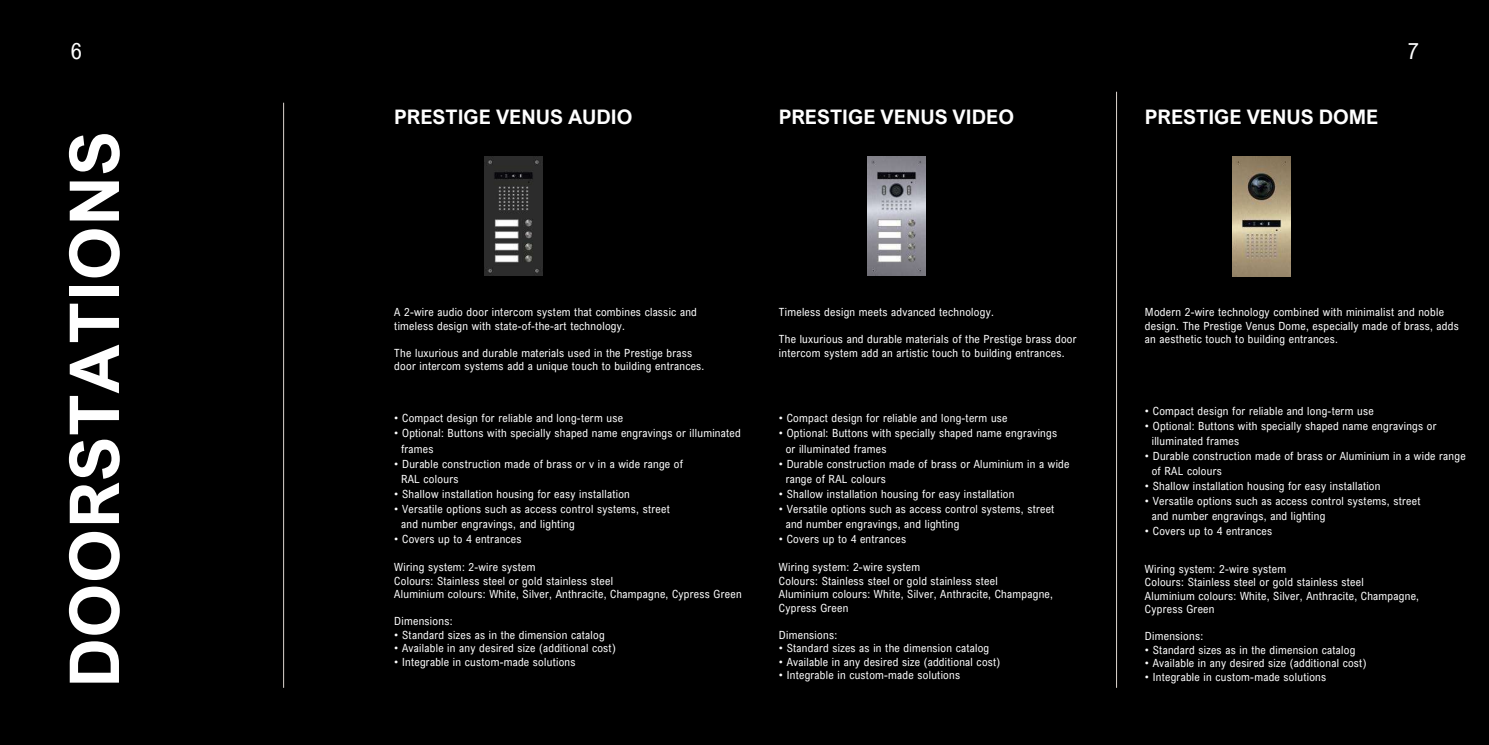
<style>
.page{position:relative;width:1489px;height:745px;background:#fff}
.page>*{position:absolute;margin:0;border:0;box-sizing:border-box;transform-origin:0 0}
.t1{font:700 68.75px "Arial Nova";letter-spacing:.01em;color:#fff}
.t2{font:22.5px "Arial Nova Cond";color:#fff}
.t3{font:700 20px "Arial Nova";color:#fff}
.t4{font:11.25px/13.5px "Arial Nova Cond";letter-spacing:.025em;color:#fff}
</style>
<div class="page">
<div style="left:0;top:0;width:1488px;height:744px;background:#000"></div>
<hr style="left:283px;top:103px;width:1px;height:584px;background:#ded6d0">
<img style="left:484px;top:156px;width:58px;height:119px">
<img style="left:867px;top:156px;width:58px;height:119px">
<img style="left:1232px;top:156px;width:58px;height:120px">
<hr style="left:1116px;top:92px;width:1px;height:595px;background:#ded6d0">
<h2 class="t2" style="left:71px;top:37px;width:13px">6</h2>
<h2 class="t2" style="left:1407px;top:37px;width:13px">7</h2>
<h1 class="t1" style="left:54px;top:687px;width:557px;rotate:-90deg">DOORSTATIONS</h1>
<h3 class="t3" style="left:394px;top:105px;width:240px">PRESTIGE VENUS AUDIO</h3>
<h3 class="t3" style="left:778px;top:105px;width:237px">PRESTIGE VENUS VIDEO</h3>
<h3 class="t3" style="left:1144px;top:105px;width:235px">PRESTIGE VENUS DOME</h3>
<p class="t4" style="left:394px;top:305px;width:304px">A 2-wire audio door intercom system that combines classic and timeless design with state-of-the-art technology.</p>
<p class="t4" style="left:394px;top:345px;width:311px">The luxurious and durable materials used in the Prestige brass door intercom systems add a unique touch to building entrances.</p>
<p class="t4" style="left:394px;top:411px;width:230px">• Compact design for reliable and long-term use</p>
<p class="t4" style="left:401px;top:425px;width:341px;line-height:15px;text-indent:-7px">• Optional: Buttons with specially shaped name engravings or illuminated frames</p>
<p class="t4" style="left:401px;top:455px;width:283px;line-height:15px;text-indent:-7px">• Durable construction made of brass or v in a wide range of<br>RAL colours</p>
<p class="t4" style="left:394px;top:486px;width:237px">• Shallow installation housing for easy installation</p>
<p class="t4" style="left:401px;top:500px;width:270px;line-height:15px;text-indent:-7px">• Versatile options such as access control systems, street and number engravings, and lighting</p>
<p class="t4" style="left:394px;top:531px;width:129px">• Covers up to 4 entrances</p>
<p class="t4" style="left:394px;top:560px;width:349px">Wiring system: 2-wire system<br>Colours: Stainless steel or gold stainless steel<br>Aluminium colours: White, Silver, Anthracite, Champagne, Cypress Green</p>
<p class="t4" style="left:394px;top:614px;width:60px">Dimensions:</p>
<p class="t4" style="left:394px;top:627px;width:212px">• Standard sizes as in the dimension catalog</p>
<p class="t4" style="left:394px;top:641px;width:223px">• Available in any desired size (additional cost)</p>
<p class="t4" style="left:394px;top:654px;width:183px">• Integrable in custom-made solutions</p>
<p class="t4" style="left:778px;top:305px;width:216px">Timeless design meets advanced technology.</p>
<p class="t4" style="left:778px;top:332px;width:299px">The luxurious and durable materials of the Prestige brass door intercom system add an artistic touch to building entrances.</p>
<p class="t4" style="left:778px;top:411px;width:230px">• Compact design for reliable and long-term use</p>
<p class="t4" style="left:785px;top:425px;width:273px;line-height:15px;text-indent:-7px">• Optional: Buttons with specially shaped name engravings or illuminated frames</p>
<p class="t4" style="left:785px;top:455px;width:285px;line-height:15px;text-indent:-7px">• Durable construction made of brass or Aluminium in a wide range of RAL colours</p>
<p class="t4" style="left:778px;top:486px;width:237px">• Shallow installation housing for easy installation</p>
<p class="t4" style="left:785px;top:500px;width:270px;line-height:15px;text-indent:-7px">• Versatile options such as access control systems, street and number engravings, and lighting</p>
<p class="t4" style="left:778px;top:531px;width:129px">• Covers up to 4 entrances</p>
<p class="t4" style="left:778px;top:560px;width:275px">Wiring system: 2-wire system<br>Colours: Stainless steel or gold stainless steel<br>Aluminium colours: White, Silver, Anthracite, Champagne, Cypress Green</p>
<p class="t4" style="left:778px;top:627px;width:60px">Dimensions:</p>
<p class="t4" style="left:778px;top:641px;width:212px">• Standard sizes as in the dimension catalog</p>
<p class="t4" style="left:778px;top:654px;width:223px">• Available in any desired size (additional cost)</p>
<p class="t4" style="left:778px;top:668px;width:183px">• Integrable in custom-made solutions</p>
<p class="t4" style="left:1144px;top:305px;width:315px">Modern 2-wire technology combined with minimalist and noble design. The Prestige Venus Dome, especially made of brass, adds an aesthetic touch to building entrances.</p>
<p class="t4" style="left:1144px;top:404px;width:230px">• Compact design for reliable and long-term use</p>
<p class="t4" style="left:1151px;top:418px;width:286px;line-height:15px;text-indent:-7px">• Optional: Buttons with specially shaped name engravings or illuminated frames</p>
<p class="t4" style="left:1151px;top:448px;width:315px;line-height:15px;text-indent:-7px">• Durable construction made of brass or Aluminium in a wide range of RAL colours</p>
<p class="t4" style="left:1144px;top:479px;width:237px">• Shallow installation housing for easy installation</p>
<p class="t4" style="left:1151px;top:493px;width:270px;line-height:15px;text-indent:-7px">• Versatile options such as access control systems, street and number engravings, and lighting</p>
<p class="t4" style="left:1144px;top:524px;width:129px">• Covers up to 4 entrances</p>
<p class="t4" style="left:1144px;top:561px;width:275px">Wiring system: 2-wire system<br>Colours: Stainless steel or gold stainless steel<br>Aluminium colours: White, Silver, Anthracite, Champagne, Cypress Green</p>
<p class="t4" style="left:1144px;top:629px;width:60px">Dimensions:</p>
<p class="t4" style="left:1144px;top:642px;width:212px">• Standard sizes as in the dimension catalog</p>
<p class="t4" style="left:1144px;top:656px;width:223px">• Available in any desired size (additional cost)</p>
<p class="t4" style="left:1144px;top:669px;width:183px">• Integrable in custom-made solutions</p>
</div>
